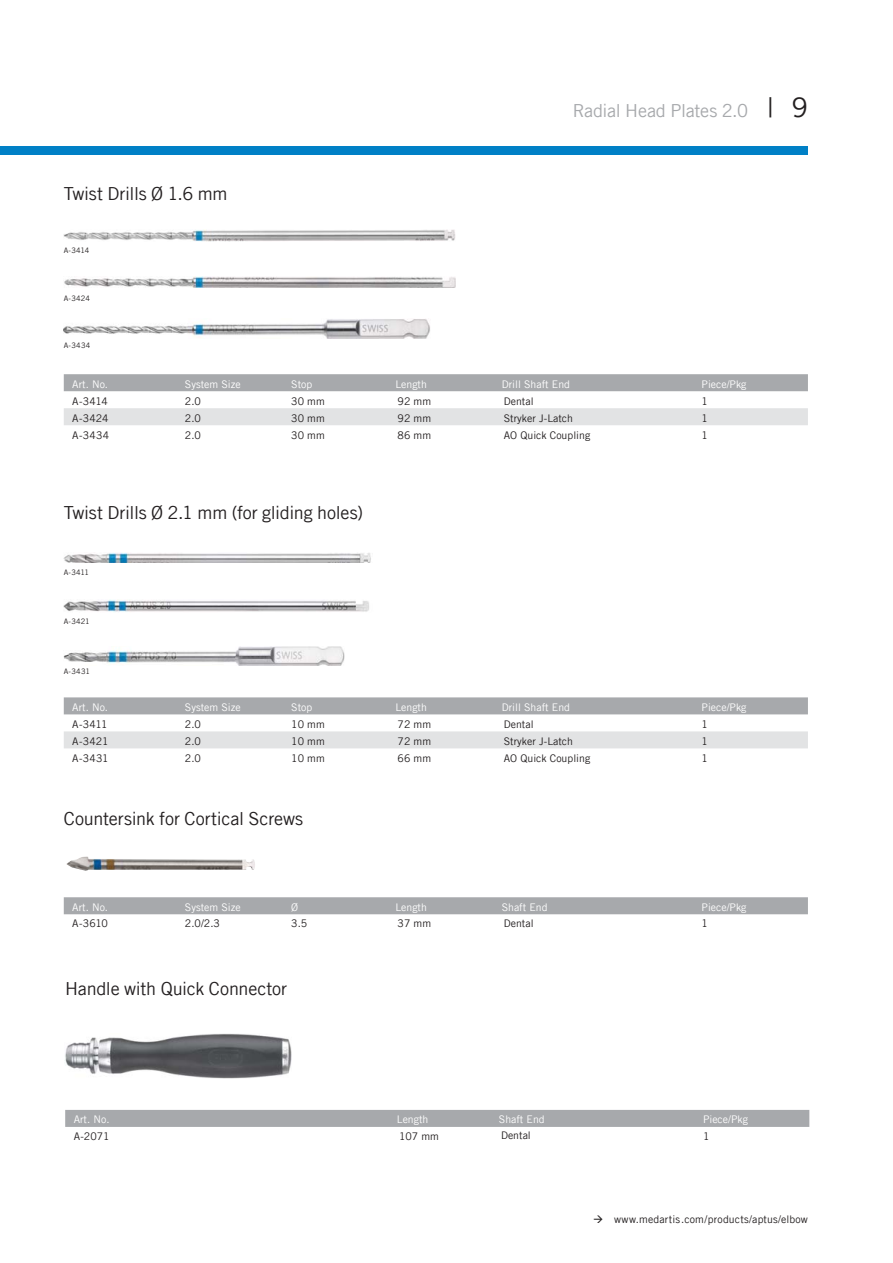
<style>
.page{position:relative;width:893px;height:1263px;background:#fff}
.page>*{position:absolute;margin:0;border:0;box-sizing:border-box;transform-origin:0 0}
.t1{font:18px "Trade Gothic LT Com";letter-spacing:-.015em;color:#231f20}
.t2{font:18px "Trade Gothic LT Com";letter-spacing:-.02em;color:#a7a9ac}
.t3{font:10.5px "Trade Gothic LT Com";color:#231f20}
.t4{font:10.5px "Trade Gothic LT Com";color:#fff}
.t5{font:7.5px "Trade Gothic LT Com";letter-spacing:.02em;color:#231f20}
.s1{font-size:27px;color:#231f20}
</style>
<div class="page">
<div style="left:0;top:147px;width:808px;height:8px;background:#0080c6"></div>
<img style="left:66px;top:856px;width:189px;height:15px">
<img style="left:64px;top:319px;width:366px;height:20px">
<img style="left:64px;top:230px;width:391px;height:12px">
<img style="left:64px;top:276px;width:391px;height:11px">
<div style="left:64px;top:374px;width:744px;height:17px;background:#a7a9ac"></div>
<div style="left:64px;top:408px;width:744px;height:17px;background:#e2e3e4"></div>
<img style="left:64px;top:553px;width:307px;height:10px">
<img style="left:64px;top:600px;width:305px;height:12px">
<img style="left:64px;top:646px;width:281px;height:20px">
<div style="left:64px;top:697px;width:744px;height:17px;background:#a7a9ac"></div>
<div style="left:64px;top:731px;width:744px;height:17px;background:#e2e3e4"></div>
<div style="left:64px;top:897px;width:744px;height:17px;background:#a7a9ac"></div>
<div style="left:65px;top:1110px;width:744px;height:17px;background:#a7a9ac"></div>
<img style="left:65px;top:1033px;width:226px;height:46px">
<h1 class="t1" style="left:64px;top:183px;width:165px">Twist Drills Ø 1.6 mm</h1>
<p class="t5" style="left:64px;top:246px;width:27px">A-3414</p>
<p class="t5" style="left:64px;top:294px;width:28px">A-3424</p>
<p class="t5" style="left:64px;top:341px;width:28px">A-3434</p>
<h1 class="t2" style="left:573px;top:100px;width:237px">Radial Head Plates 2.0 <span class="s1">| 9</span></h1>
<p class="t4" style="left:72px;top:378px;width:37px">Art. No.</p>
<p class="t4" style="left:185px;top:378px;width:57px">System Size</p>
<p class="t4" style="left:291px;top:378px;width:22px">Stop</p>
<p class="t4" style="left:395px;top:378px;width:33px">Length</p>
<p class="t4" style="left:502px;top:378px;width:70px">Drill Shaft End</p>
<p class="t4" style="left:702px;top:378px;width:46px">Piece/Pkg</p>
<p class="t3" style="left:72px;top:395px;width:37px">A-3414</p>
<p class="t3" style="left:185px;top:395px;width:18px">2.0</p>
<p class="t3" style="left:291px;top:395px;width:35px">30 mm</p>
<p class="t3" style="left:398px;top:395px;width:35px">92 mm</p>
<p class="t3" style="left:504px;top:395px;width:31px">Dental</p>
<p class="t3" style="left:702px;top:395px;width:8px">1</p>
<p class="t3" style="left:72px;top:412px;width:38px">A-3424</p>
<p class="t3" style="left:185px;top:412px;width:18px">2.0</p>
<p class="t3" style="left:291px;top:412px;width:35px">30 mm</p>
<p class="t3" style="left:398px;top:412px;width:35px">92 mm</p>
<p class="t3" style="left:504px;top:412px;width:71px">Stryker J-Latch</p>
<p class="t3" style="left:702px;top:412px;width:8px">1</p>
<p class="t3" style="left:72px;top:429px;width:39px">A-3434</p>
<p class="t3" style="left:185px;top:429px;width:18px">2.0</p>
<p class="t3" style="left:291px;top:429px;width:35px">30 mm</p>
<p class="t3" style="left:398px;top:429px;width:35px">86 mm</p>
<p class="t3" style="left:504px;top:429px;width:88px">AO Quick Coupling</p>
<p class="t3" style="left:702px;top:429px;width:8px">1</p>
<h1 class="t1" style="left:64px;top:502px;width:301px">Twist Drills Ø 2.1 mm (for gliding holes)</h1>
<p class="t5" style="left:64px;top:568px;width:27px">A-3411</p>
<p class="t5" style="left:64px;top:617px;width:28px">A-3421</p>
<p class="t5" style="left:64px;top:666px;width:28px">A-3431</p>
<p class="t4" style="left:72px;top:701px;width:37px">Art. No.</p>
<p class="t4" style="left:185px;top:701px;width:57px">System Size</p>
<p class="t4" style="left:291px;top:701px;width:22px">Stop</p>
<p class="t4" style="left:395px;top:701px;width:33px">Length</p>
<p class="t4" style="left:502px;top:701px;width:70px">Drill Shaft End</p>
<p class="t4" style="left:702px;top:701px;width:46px">Piece/Pkg</p>
<p class="t3" style="left:72px;top:718px;width:37px">A-3411</p>
<p class="t3" style="left:185px;top:718px;width:18px">2.0</p>
<p class="t3" style="left:291px;top:718px;width:35px">10 mm</p>
<p class="t3" style="left:398px;top:718px;width:35px">72 mm</p>
<p class="t3" style="left:504px;top:718px;width:31px">Dental</p>
<p class="t3" style="left:702px;top:718px;width:8px">1</p>
<p class="t3" style="left:72px;top:735px;width:38px">A-3421</p>
<p class="t3" style="left:185px;top:735px;width:18px">2.0</p>
<p class="t3" style="left:291px;top:735px;width:35px">10 mm</p>
<p class="t3" style="left:398px;top:735px;width:35px">72 mm</p>
<p class="t3" style="left:504px;top:735px;width:71px">Stryker J-Latch</p>
<p class="t3" style="left:702px;top:735px;width:8px">1</p>
<p class="t3" style="left:72px;top:752px;width:38px">A-3431</p>
<p class="t3" style="left:185px;top:752px;width:18px">2.0</p>
<p class="t3" style="left:291px;top:752px;width:35px">10 mm</p>
<p class="t3" style="left:398px;top:752px;width:35px">66 mm</p>
<p class="t3" style="left:504px;top:752px;width:88px">AO Quick Coupling</p>
<p class="t3" style="left:702px;top:752px;width:8px">1</p>
<h1 class="t1" style="left:64px;top:808px;width:241px">Countersink for Cortical Screws</h1>
<p class="t4" style="left:72px;top:901px;width:37px">Art. No.</p>
<p class="t4" style="left:185px;top:901px;width:57px">System Size</p>
<p class="t4" style="left:291px;top:901px;width:9px">Ø</p>
<p class="t4" style="left:395px;top:901px;width:33px">Length</p>
<p class="t4" style="left:502px;top:901px;width:47px">Shaft End</p>
<p class="t4" style="left:702px;top:901px;width:46px">Piece/Pkg</p>
<p class="t3" style="left:72px;top:917px;width:37px">A-3610</p>
<p class="t3" style="left:185px;top:917px;width:36px">2.0/2.3</p>
<p class="t3" style="left:291px;top:917px;width:18px">3.5</p>
<p class="t3" style="left:398px;top:917px;width:35px">37 mm</p>
<p class="t3" style="left:504px;top:917px;width:31px">Dental</p>
<p class="t3" style="left:702px;top:917px;width:8px">1</p>
<h1 class="t1" style="left:65px;top:978px;width:223px">Handle with Quick Connector</h1>
<p class="t4" style="left:74px;top:1113px;width:37px">Art. No.</p>
<p class="t4" style="left:397px;top:1113px;width:33px">Length</p>
<p class="t4" style="left:499px;top:1113px;width:47px">Shaft End</p>
<p class="t4" style="left:703px;top:1113px;width:46px">Piece/Pkg</p>
<p class="t3" style="left:74px;top:1130px;width:37px">A-2071</p>
<p class="t3" style="left:399px;top:1130px;width:41px">107 mm</p>
<p class="t3" style="left:501px;top:1129px;width:31px">Dental</p>
<p class="t3" style="left:703px;top:1130px;width:8px">1</p>
<p class="t3" style="left:593px;top:1212px;width:216px">→ www.medartis.com/products/aptus/elbow</p>
</div>
